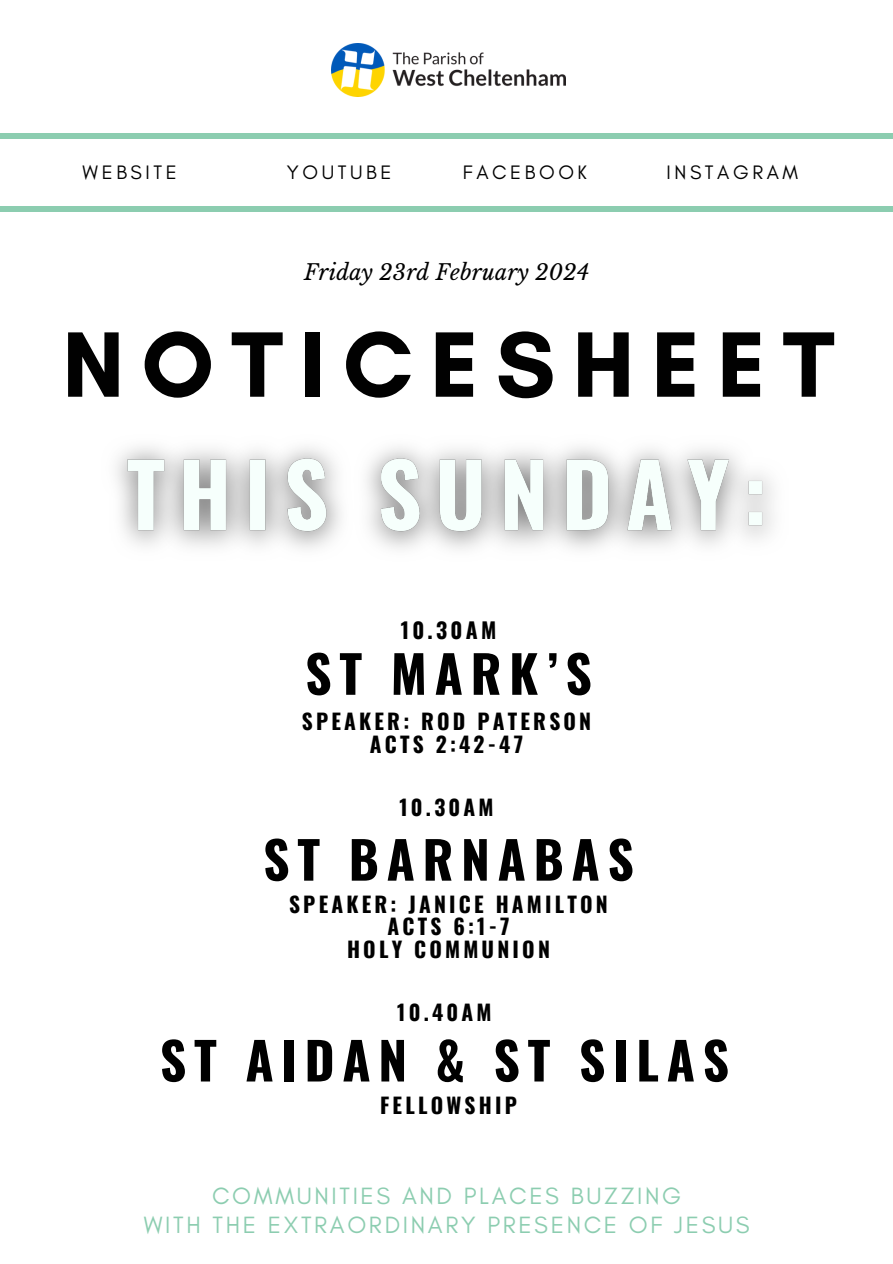
<style>
.page{position:relative;width:893px;height:1264px;background:#fff}
.page>*{position:absolute;margin:0;border:0;box-sizing:border-box;transform-origin:0 0}
.t1{font:700 94.65px "Glacial Indifference";letter-spacing:.18em;color:#010101}
.t2{font:700 51.3px "Oswald";letter-spacing:.15em;color:#000}
.t3{font:24px/29.2px "Glacial Indifference";letter-spacing:.11em;color:#8ccdb0;text-align:center}
.t4{font:700 21.75px "Oswald";letter-spacing:.15em;color:#000}
.t5{font:700 21.45px "Oswald";letter-spacing:.15em;color:#000}
.t6{font:italic 21.45px "Libre Baskerville";letter-spacing:.01em;color:#010101}
.t7{font:700 21.3px/22.5px "Oswald";letter-spacing:.15em;color:#000;text-align:center}
.t8{font:19.8px "Glacial Indifference";letter-spacing:.18em;color:#010101}
</style>
<div class="page">
<img style="left:332px;top:44px;width:233px;height:53px">
<hr style="left:0;top:207px;width:892px;height:4px;background:#8ccdb0">
<div style="left:0;top:133px;width:892px;height:5px;background:#8ccdb0"></div>
<img style="left:116px;top:446px;width:657px;height:104px">
<p class="t8" style="left:83px;top:160px;width:96px">WEBSITE</p>
<h6 class="t8" style="left:287px;top:160px;width:106px">YOUTUBE</h6>
<h6 class="t8" style="left:463px;top:160px;width:125px">FACEBOOK</h6>
<h6 class="t8" style="left:666px;top:160px;width:133px">INSTAGRAM</h6>
<p class="t6" style="left:304px;top:259px;width:286px">Friday 23rd February 2024</p>
<h6 class="t1" style="left:62px;top:307px;width:773px">NOTICESHEET</h6>
<h2 class="t4" style="left:401px;top:612px;width:97px">10.30AM</h2>
<h1 class="t2" style="left:305px;top:633px;width:288px">ST MARK’S</h1>
<h3 class="t7" style="left:302px;top:709px;width:291px">SPEAKER: ROD PATERSON<br>ACTS 2:42-47</h3>
<h2 class="t5" style="left:399px;top:790px;width:96px">10.30AM</h2>
<h5 class="t2" style="left:263px;top:819px;width:372px">ST BARNABAS</h5>
<h5 class="t7" style="left:289px;top:891px;width:320px">SPEAKER: JANICE HAMILTON<br>ACTS 6:1-7<br>HOLY COMMUNION</h5>
<h2 class="t5" style="left:397px;top:995px;width:96px">10.40AM</h2>
<h5 class="t2" style="left:160px;top:1020px;width:570px">ST AIDAN &amp; ST SILAS</h5>
<h5 class="t5" style="left:380px;top:1088px;width:138px">FELLOWSHIP</h5>
<p class="t3" style="left:144px;top:1180px;width:607px">COMMUNITIES AND PLACES BUZZING<br>WITH THE EXTRAORDINARY PRESENCE OF JESUS</p>
</div>
